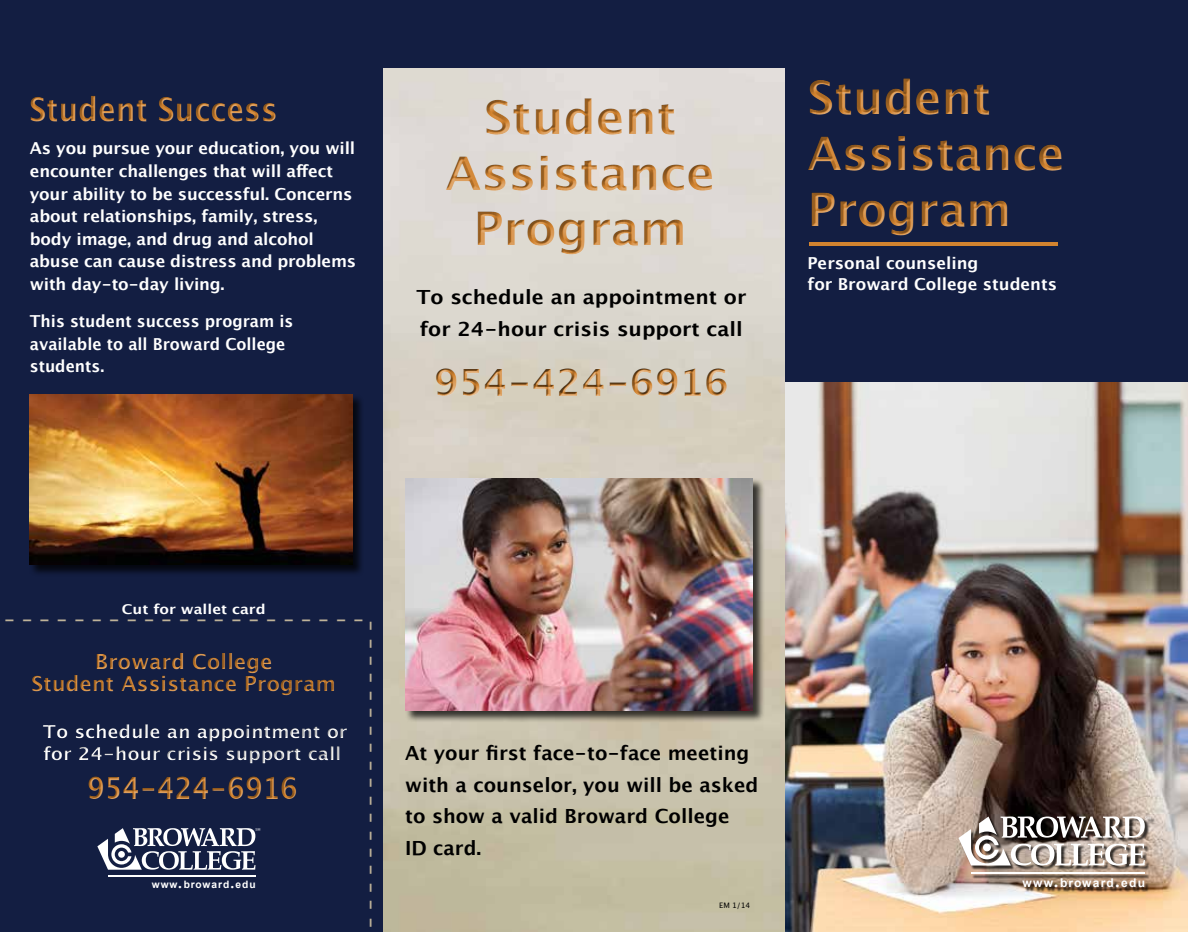
<style>
.page{position:relative;width:1188px;height:932px;background:#fff}
.page>*{position:absolute;margin:0;border:0;box-sizing:border-box;transform-origin:0 0}
.t1{font:700 46.5px/55.8px "Lucida Grande";color:#d2832f}
.t2{font:700 46.5px/55.5px "Lucida Grande";color:#d2832f;text-align:center;scale:1.05 1}
.t3{font:700 37.5px "Lucida Grande";color:#d2832f}
.t4{font:700 33px "Lucida Grande";color:#d2832f;scale:.91 1}
.t5{font:700 30.75px "Lucida Grande";color:#d2832f;scale:.87 1}
.t6{font:700 21px/22.5px "Lucida Grande";color:#d2832f;text-align:center}
.t7{font:700 19.5px/31.5px "Lucida Grande";color:#000}
.t8{font:700 19.5px/31.5px "Lucida Grande";color:#000;scale:1.05 1}
.t9{font:700 18px/22.5px "Lucida Grande";color:#fff;scale:1.05 1}
.t10{font:700 18px "Lucida Grande";color:#bfb399}
.t11{font:700 16.5px/22.5px "Lucida Grande";letter-spacing:-.01em;color:#fff}
.t12{font:700 16.5px/22.5px "Lucida Grande";letter-spacing:-.01em;color:#fff;scale:.95 1}
.t13{font:700 13.5px "Lucida Grande";color:#fff;scale:1.11 1}
.t14{font:700 12px "Arial";letter-spacing:.1em;color:#fff}
.t15{font:700 10.2px "Arial";letter-spacing:.1em;color:#fff}
.t16{font:7.5px "Lucida Grande";color:#000}
.s1{font-family:"Garamond";font-size:16.95px}
.s2{font-family:"Garamond";font-size:20.1px}
</style>
<div class="page">
<img style="left:382px;top:68px;width:403px;height:864px">
<div style="left:785px;top:0;width:403px;height:382px;background:#131e42"></div>
<div style="left:787px;top:60px;width:297px;height:187px;background:#000;opacity:.48"></div>
<div style="left:382px;top:0;width:404px;height:68px;background:#131e42"></div>
<div style="left:0;top:0;width:382px;height:932px;background:#131e42"></div>
<img style="left:785px;top:382px;width:403px;height:550px">
<div style="left:10px;top:643px;width:346px;height:59px;background:#000;opacity:.48"></div>
<div style="left:22px;top:710px;width:347px;height:104px;background:#000;opacity:.48"></div>
<div style="left:408px;top:358px;width:347px;height:60px;background:#d6cfbd"></div>
<div style="left:408px;top:351px;width:347px;height:62px;background:#000;opacity:.75"></div>
<div style="left:424px;top:79px;width:310px;height:188px;background:#000;opacity:.48"></div>
<svg style="left:97px;top:828px;width:163px;height:41px"></svg>
<hr style="left:108px;top:875px;width:147px;height:2px;background:#fff">
<div style="left:960px;top:817px;width:195px;height:75px;background:#000;opacity:.75"></div>
<svg style="left:958px;top:816px;width:192px;height:49px"></svg>
<hr style="left:971px;top:872px;width:174px;height:2px;background:#fff">
<div style="left:9px;top:82px;width:288px;height:53px;background:#000;opacity:.48"></div>
<div style="left:30px;top:394px;width:334px;height:182px;background:#000;opacity:.75"></div>
<img style="left:30px;top:394px;width:322px;height:170px">
<hr style="left:809px;top:242px;width:248px;height:4px;background:#d2832f">
<div style="left:405px;top:478px;width:360px;height:244px;background:#000;opacity:.75"></div>
<img style="left:405px;top:478px;width:348px;height:232px">
<h3 class="t4" style="left:29px;top:82px;width:275px">Student Success</h3>
<p class="t11" style="left:30px;top:137px;width:328px">As you pursue your education, you will encounter challenges that will affect your ability to be successful. Concerns about relationships, family, stress, body image, and drug and alcohol abuse can cause distress and problems with day-to-day living.</p>
<p class="t12" style="left:30px;top:310px;width:279px">This student success program is available to all Broward College students.</p>
<h1 class="t2" style="left:445px;top:90px;width:258px">Student<br>Assistance<br>Program</h1>
<p class="t8" style="left:416px;top:281px;width:316px">To schedule an appointment or for 24-hour crisis support call</p>
<h2 class="t3" style="left:434px;top:352px;width:297px">954-424-6916</h2>
<h1 class="t1" style="left:808px;top:70px;width:258px">Student<br>Assistance<br>Program</h1>
<p class="t11" style="left:808px;top:253px;width:251px;line-height:21px">Personal counseling<br>for Broward College students</p>
<p class="t13" style="left:122px;top:598px;width:131px">Cut for wallet card</p>
<p class="t10" style="left:4px;top:605px;width:362px">- - - - - - - - - - - - - - - - - - - - -</p>
<p class="t10" style="left:386px;top:620px;width:310px;rotate:90deg">- - - - - - - - - - - - - - - - - -</p>
<p class="t6" style="left:31px;top:649px;width:306px">Broward College<br>Student Assistance Program</p>
<p class="t9" style="left:43px;top:720px;width:292px">To schedule an appointment or for 24-hour crisis support call</p>
<h3 class="t5" style="left:87px;top:763px;width:244px">954-424-6916</h3>
<p class="t7" style="left:405px;top:737px;width:355px">At your first face-to-face meeting with a counselor, you will be asked to show a valid Broward College<br>ID card.</p>
<p class="t15" style="left:152px;top:877px;width:105px">www<span class="s1">.</span>broward<span class="s1">.</span>edu</p>
<p class="t14" style="left:1023px;top:875px;width:124px">www<span class="s2">.</span>broward<span class="s2">.</span>edu</p>
<p class="t16" style="left:719px;top:900px;width:33px">EM 1/14</p>
</div>
